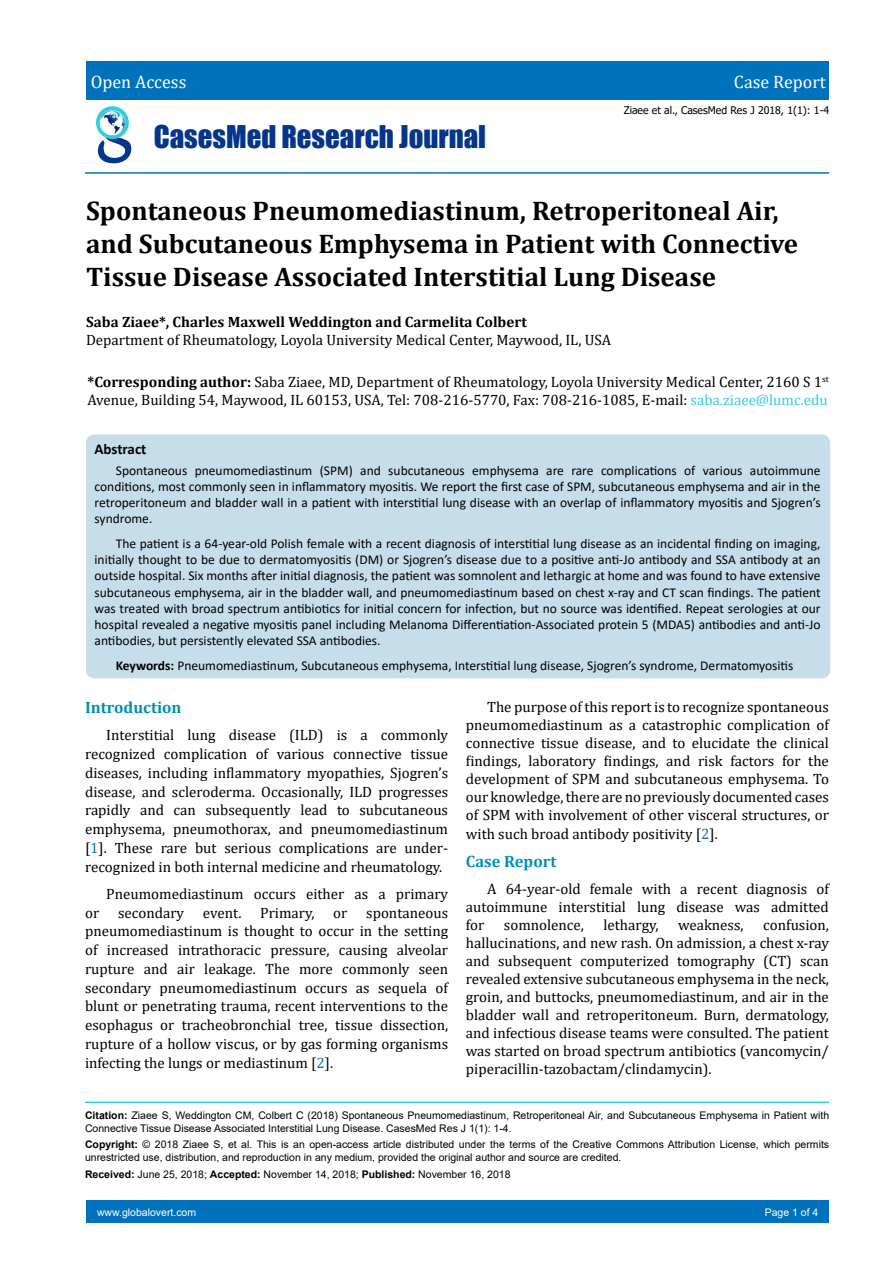
<style>
.page{position:relative;width:893px;height:1263px;background:#fff}
.page>*{position:absolute;margin:0;border:0;box-sizing:border-box;transform-origin:0 0}
.t1{font:28.8px "Impact";color:#06368a}
.t2{font:700 27px/33px "Cambria";color:#000}
.t3{font:18px "Cambria";color:#fff}
.t4{font:700 16.5px "Cambria";color:#008fb9}
.t5{font:15px/18.8px "Cambria";color:#000;text-align:justify}
.t6{font:700 15px "Cambria";color:#000}
.t7{font:700 15px "Calibri";color:#000}
.t8{font:13.5px/16.2px "Calibri";color:#000;text-align:justify}
.t9{font:10.5px/12.6px "Arial";color:#000}
.t10{font:10.5px "Tahoma";color:#000}
.t11{font:10.5px "Arial";color:#fff}
.t12{font:10.5px "Arial";color:#fffef2}
.s1{font-weight:700}
.s2{color:#34cce1}
.s3{color:#0072bc}
</style>
<div class="page">
<div style="left:87px;top:1200px;width:742px;height:23px;background:#0072bc"></div>
<hr style="left:85px;top:172px;width:744px;height:2px;background:#0072bc">
<hr style="left:85px;top:1101px;width:744px;height:2px;background:#34cce1">
<svg style="left:98px;top:137px;width:33px;height:27px"></svg>
<svg style="left:96px;top:106px;width:33px;height:33px"></svg>
<img style="left:100px;top:110px;width:25px;height:25px">
<div style="left:86px;top:61px;width:742px;height:38px;background:#0072bc"></div>
<div style="left:86px;top:434px;width:744px;height:244px;background:#c6deea;border-radius:9px"></div>
<p class="t3" style="left:91px;top:71px;width:97px">Open Access</p>
<p class="t3" style="left:734px;top:71px;width:94px">Case Report</p>
<h1 class="t1" style="left:154px;top:115px;width:334px">CasesMed Research Journal</h1>
<p class="t10" style="left:624px;top:103px;width:207px">Ziaee et al., CasesMed Res J 2018, 1(1): 1-4</p>
<h2 class="t2" style="left:86px;top:193px;width:714px">Spontaneous Pneumomediastinum, Retroperitoneal Air, and Subcutaneous Emphysema in Patient with Connective<br>Tissue Disease Associated Interstitial Lung Disease</h2>
<p class="t6" style="left:86px;top:312px;width:442px">Saba Ziaee*, Charles Maxwell Weddington and Carmelita Colbert</p>
<p class="t5" style="left:86px;top:331px;width:526px">Department of Rheumatology, Loyola University Medical Center, Maywood, IL, USA</p>
<p class="t5" style="left:88px;top:372px;width:743px;line-height:18px"><span class="s1">*Corresponding author:</span> Saba Ziaee, MD, Department of Rheumatology, Loyola University Medical Center, 2160 S 1<sup>st<br></sup>Avenue, Building 54, Maywood, IL 60153, USA, Tel: 708-216-5770, Fax: 708-216-1085, E-mail: <span class="s2">saba.ziaee@lumc.edu</span></p>
<p class="t7" style="left:95px;top:439px;width:53px">Abstract</p>
<p class="t8" style="left:95px;top:462px;width:728px;text-indent:21px">Spontaneous pneumomediastinum (SPM) and subcutaneous emphysema are rare complications of various autoimmune conditions, most commonly seen in inflammatory myositis. We report the first case of SPM, subcutaneous emphysema and air in the retroperitoneum and bladder wall in a patient with interstitial lung disease with an overlap of inflammatory myositis and Sjogren’s syndrome.</p>
<p class="t8" style="left:95px;top:535px;width:728px;text-indent:21px">The patient is a 64-year-old Polish female with a recent diagnosis of interstitial lung disease as an incidental finding on imaging, initially thought to be due to dermatomyositis (DM) or Sjogren’s disease due to a positive anti-Jo antibody and SSA antibody at an outside hospital. Six months after initial diagnosis, the patient was somnolent and lethargic at home and was found to have extensive subcutaneous emphysema, air in the bladder wall, and pneumomediastinum based on chest x-ray and CT scan findings. The patient was treated with broad spectrum antibiotics for initial concern for infection, but no source was identified. Repeat serologies at our hospital revealed a negative myositis panel including Melanoma Differentiation-Associated protein 5 (MDA5) antibodies and anti-Jo antibodies, but persistently elevated SSA antibodies.</p>
<p class="t8" style="left:116px;top:657px;width:679px"><span class="s1">Keywords:</span> Pneumomediastinum, Subcutaneous emphysema, Interstitial lung disease, Sjogren’s syndrome, Dermatomyositis</p>
<p class="t5" style="left:466px;top:698px;width:365px;line-height:18.1px;text-indent:21px">The purpose of this report is to recognize spontaneous pneumomediastinum as a catastrophic complication of connective tissue disease, and to elucidate the clinical findings, laboratory findings, and risk factors for the development of SPM and subcutaneous emphysema. To our knowledge, there are no previously documented cases of SPM with involvement of other visceral structures, or with such broad antibody positivity [<span class="s3">2</span>].</p>
<p class="t4" style="left:466px;top:850px;width:92px">Case Report</p>
<p class="t5" style="left:466px;top:879px;width:365px;line-height:18px;text-indent:21px">A 64-year-old female with a recent diagnosis of autoimmune interstitial lung disease was admitted for</p>
<p class="t4" style="left:85px;top:696px;width:98px">Introduction</p>
<p class="t5" style="left:85px;top:726px;width:365px;text-indent:21px">Interstitial lung disease (ILD) is a commonly recognized complication of various connective tissue diseases, including inflammatory myopathies, Sjogren’s disease, and scleroderma. Occasionally, ILD progresses rapidly and can subsequently lead to subcutaneous emphysema, pneumothorax, and pneumomediastinum [<span class="s3">1</span>]. These rare but serious complications are under&shy;recognized in both internal medicine and rheumatology.</p>
<p class="t5" style="left:106px;top:884px;width:343px">Pneumomediastinum occurs either as a primary</p>
<p class="t5" style="left:85px;top:903px;width:16px">or</p>
<p class="t5" style="left:118px;top:903px;width:68px">secondary</p>
<p class="t5" style="left:203px;top:903px;width:40px">event.</p>
<p class="t5" style="left:260px;top:903px;width:56px">Primary,</p>
<p class="t5" style="left:333px;top:903px;width:16px">or</p>
<p class="t5" style="left:85px;top:903px;width:365px;text-indent:281px">spontaneous pneumomediastinum is thought to occur in the setting of increased intrathoracic pressure, causing alveolar rupture and air leakage. The more commonly seen secondary pneumomediastinum occurs as sequela of blunt or penetrating trauma, recent interventions to the esophagus or tracheobronchial tree, tissue dissection, rupture of a hollow viscus, or by gas forming organisms infecting the lungs or mediastinum [<span class="s3">2</span>].</p>
<p class="t5" style="left:466px;top:915px;width:365px;line-height:18px;text-indent:297px">confusion, hallucinations, and new rash. On admission, a chest x-ray and subsequent computerized tomography (CT) scan revealed extensive subcutaneous emphysema in the neck, groin, and buttocks, pneumomediastinum, and air in the bladder wall and retroperitoneum. Burn, dermatology, and infectious disease teams were consulted. The patient was started on broad spectrum antibiotics (vancomycin/ piperacillin-tazobactam/clindamycin).</p>
<p class="t5" style="left:504px;top:915px;width:81px">somnolence,</p>
<p class="t5" style="left:603px;top:915px;width:56px">lethargy,</p>
<p class="t5" style="left:678px;top:915px;width:67px">weakness,</p>
<p class="t9" style="left:85px;top:1109px;width:746px"><span class="s1">Citation:</span> Ziaee S, Weddington CM, Colbert C (2018) Spontaneous Pneumomediastinum, Retroperitoneal Air, and Subcutaneous Emphysema in Patient with<br>Connective Tissue Disease Associated Interstitial Lung Disease. CasesMed Res J 1(1): 1-4.</p>
<p class="t9" style="left:85px;top:1138px;width:746px"><span class="s1">Copyright:</span> © 2018 Ziaee S, et al. This is an open-access article distributed under the terms of the Creative Commons Attribution License, which permits unrestricted use, distribution, and reproduction in any medium, provided the original author and source are credited.</p>
<p class="t9" style="left:85px;top:1168px;width:427px"><span class="s1">Received:</span> June 25, 2018; <span class="s1">Accepted:</span> November 14, 2018; <span class="s1">Published:</span> November 16, 2018</p>
<p class="t11" style="left:97px;top:1205px;width:101px">www.globalovert.com</p>
<p class="t12" style="left:765px;top:1205px;width:55px">Page 1 of 4</p>
</div>
